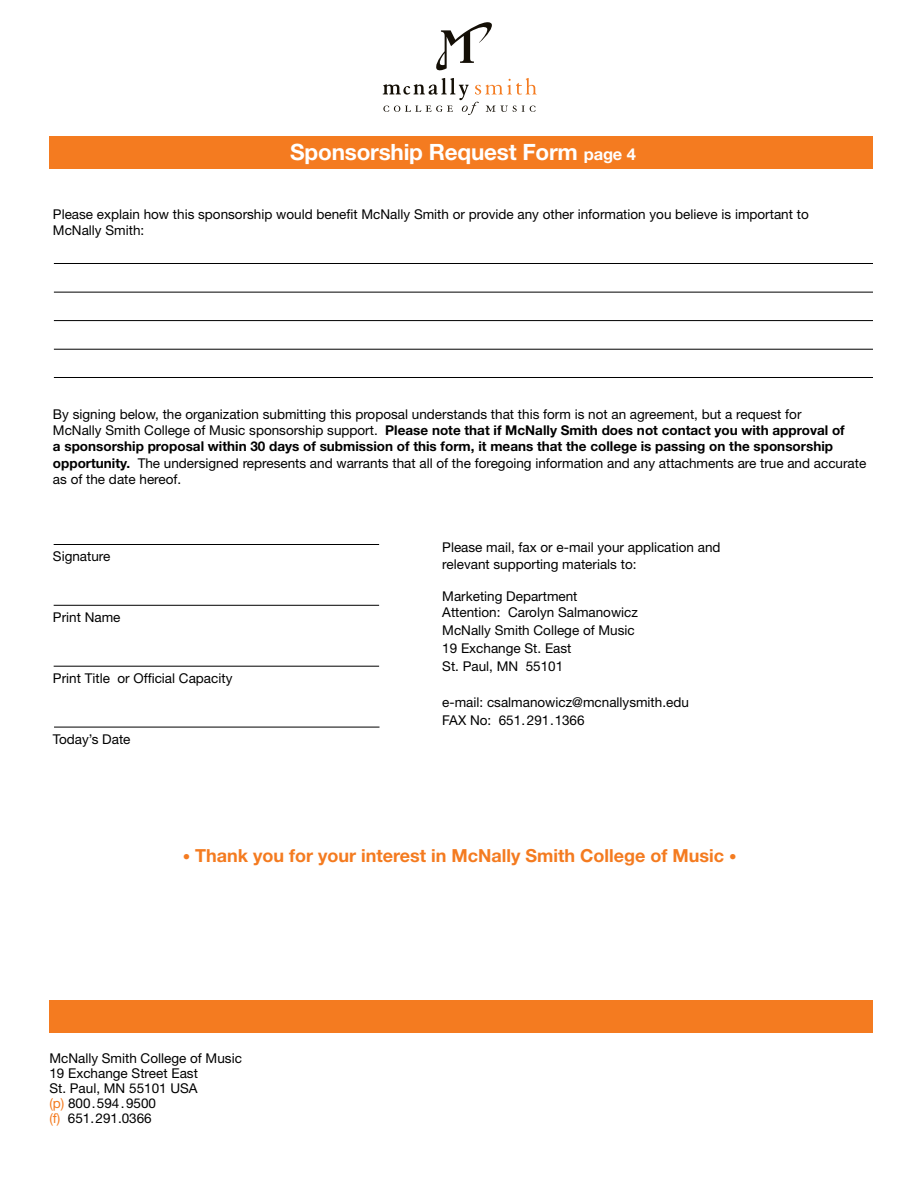
<style>
.page{position:relative;width:918px;height:1188px;background:#fff}
.page>*{position:absolute;margin:0;border:0;box-sizing:border-box;transform-origin:0 0}
.t1{font:700 22.5px "Helvetica Neue";letter-spacing:-.01em;color:#fff}
.t2{font:700 18px "Helvetica Neue";color:#f47b20}
.t3{font:13.5px/16.2px "Helvetica Neue";color:#000}
.s1{font-size:16.5px}
.s2{font-weight:700}
.s3{font-size:15px}
.s4{color:#f47b20}
</style>
<div class="page">
<div style="left:49px;top:136px;width:824px;height:33px;background:#f47b20"></div>
<div style="left:49px;top:1000px;width:824px;height:33px;background:#f47b20"></div>
<svg style="left:436px;top:22px;width:56px;height:49px"></svg>
<svg style="left:383px;top:78px;width:154px;height:37px"></svg>
<hr style="left:54px;top:263px;width:819px;height:1px;background:#000">
<hr style="left:54px;top:320px;width:819px;height:1px;background:#000">
<hr style="left:54px;top:377px;width:819px;height:1px;background:#000">
<hr style="left:54px;top:544px;width:325px;height:1px;background:#000">
<hr style="left:54px;top:605px;width:325px;height:1px;background:#000">
<hr style="left:54px;top:666px;width:325px;height:1px;background:#000">
<hr style="left:54px;top:727px;width:326px;height:1px;background:#000">
<hr style="left:54px;top:292px;width:819px;height:1px;background:#000">
<hr style="left:54px;top:349px;width:819px;height:1px;background:#000">
<h1 class="t1" style="left:290px;top:138px;width:347px">Sponsorship Request Form <span class="s1">page 4</span></h1>
<p class="t3" style="left:53px;top:206px;width:757px">Please explain how this sponsorship would benefit McNally Smith or provide any other information you believe is important to<br>McNally Smith:</p>
<p class="t3" style="left:53px;top:406px;width:815px">By signing below, the organization submitting this proposal understands that this form is not an agreement, but a request for<br>McNally Smith College of Music sponsorship support. <span class="s2">Please note that if McNally Smith does not contact you with approval of<br>a sponsorship proposal within 30 days of submission of this form, it means that the college is passing on the sponsorship opportunity.</span> The undersigned represents and warrants that all of the foregoing information and any attachments are true and accurate as of the date hereof.</p>
<p class="t3" style="left:53px;top:548px;width:59px">Signature</p>
<p class="t3" style="left:53px;top:609px;width:69px">Print Name</p>
<p class="t3" style="left:53px;top:670px;width:181px">Print Title or Official Capacity</p>
<p class="t3" style="left:53px;top:730px;width:79px">Today’s Date</p>
<p class="t3" style="left:442px;top:539px;width:280px">Please mail, fax or e-mail your application and relevant supporting materials to:</p>
<p class="t3" style="left:442px;top:588px;width:197px">Marketing Department<br>Attention: Carolyn Salmanowicz</p>
<p class="t3" style="left:442px;top:621px;width:194px;line-height:18px">McNally Smith College of Music<br>19 Exchange St. East<br>St. Paul, MN 55101</p>
<p class="t3" style="left:442px;top:693px;width:248px;line-height:18px">e-mail: csalmanowicz@mcnallysmith.edu<br>FAX No: 651.291.1366</p>
<h2 class="t2" style="left:183px;top:845px;width:555px"><span class="s3">•</span> Thank you for your interest in McNally Smith College of Music <span class="s3">•</span></h2>
<p class="t3" style="left:49px;top:1050px;width:194px;line-height:15px">McNally Smith College of Music<br>19 Exchange Street East<br>St. Paul, MN 55101 USA<br><span class="s4">(p)</span> 800.594.9500<br><span class="s4">(f)</span> 651.291.0366</p>
</div>
